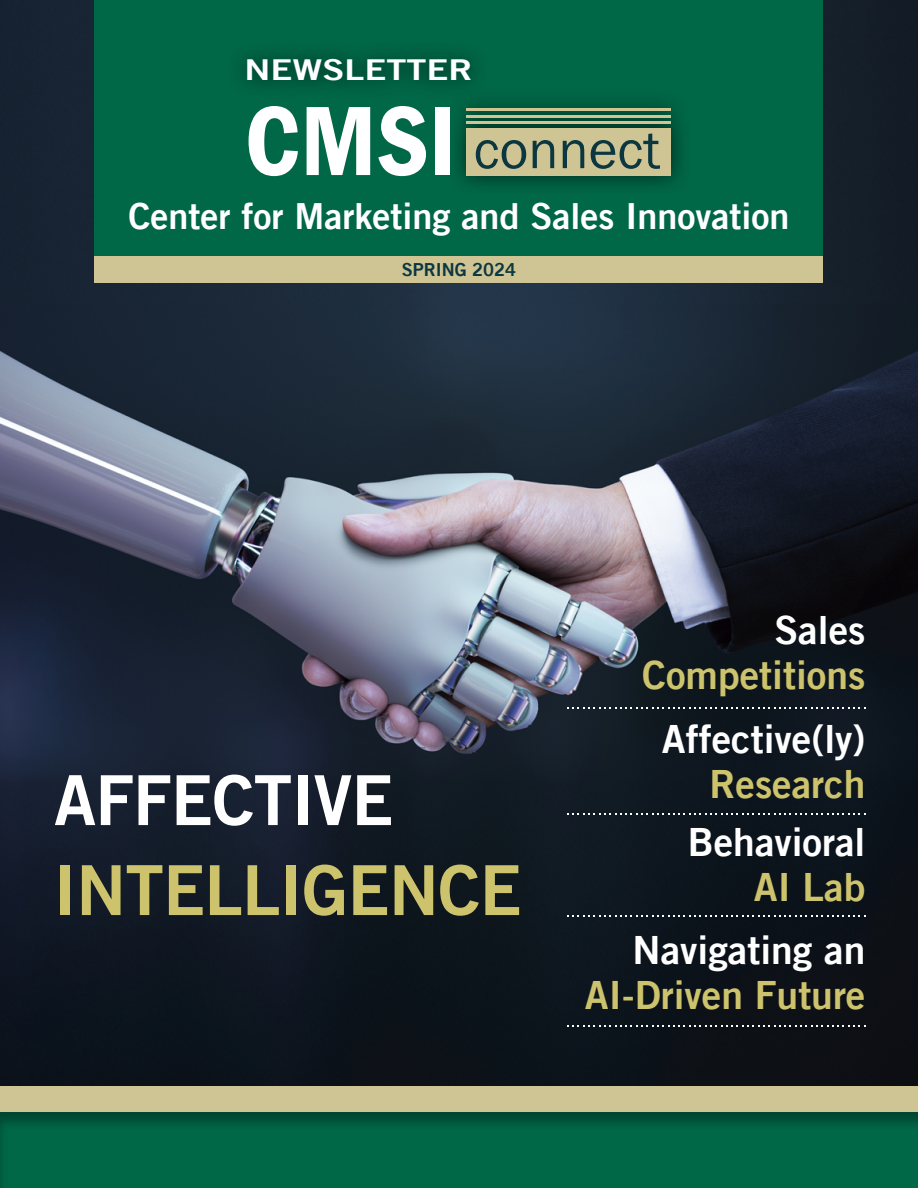
<style>
.page{position:relative;width:918px;height:1188px;background:#fff}
.page>*{position:absolute;margin:0;border:0;box-sizing:border-box;transform-origin:0 0}
.t1{font:69px "Trade Gothic LT Bold Two";letter-spacing:-.01em;color:#cdc36d}
.t2{font:69px "Trade Gothic LT Bold Two";letter-spacing:-.01em;color:#fff}
.t3{font:55.5px "Franklin Gothic";color:#0b3741}
.t4{font:39px "Trade Gothic LT Bold Two";color:#fff}
.t5{font:39px "Trade Gothic LT Bold Two";color:#cdc36d}
.t6{font:36px "Trade Gothic LT Bold Two";color:#fff}
.t7{font:28.8px "Trade Gothic LT Bold Two";color:#fff;scale:1.25 1}
.t8{font:18px "Trade Gothic LT Bold Two";color:#0b3741}
.s1{font-weight:600;font-stretch:condensed;font-size:102px;color:#fff}
</style>
<div class="page">
<img style="left:0;top:0;width:918px;height:1086px">
<div style="left:94px;top:0;width:730px;height:256px;background:#006747"></div>
<div style="left:0;top:1102px;width:918px;height:86px;background:#000;opacity:.32"></div>
<div style="left:0;top:1086px;width:918px;height:26px;background:#cfc493"></div>
<svg style="left:567px;top:707px;width:298px;height:1px"></svg>
<svg style="left:567px;top:813px;width:298px;height:1px"></svg>
<svg style="left:567px;top:916px;width:298px;height:1px"></svg>
<svg style="left:567px;top:1026px;width:298px;height:1px"></svg>
<div style="left:447px;top:88px;width:244px;height:107px;background:#000;opacity:.6"></div>
<div style="left:467px;top:128px;width:204px;height:48px;background:#cfc493"></div>
<hr style="left:467px;top:121px;width:204px;height:3px;background:#cfc493">
<hr style="left:467px;top:108px;width:204px;height:3px;background:#cfc493">
<hr style="left:467px;top:115px;width:204px;height:3px;background:#cfc493">
<div style="left:228px;top:40px;width:261px;height:59px;background:#000;opacity:.6"></div>
<div style="left:94px;top:256px;width:730px;height:28px;background:#cfc493"></div>
<p class="t7" style="left:244px;top:52px;width:184px">NEWSLETTER</p>
<h2 class="t3" style="left:245px;top:115px;width:417px"><span class="s1">CMSI</span> connect</h2>
<p class="t6" style="left:129px;top:194px;width:662px">Center for Marketing and Sales Innovation</p>
<p class="t8" style="left:402px;top:259px;width:116px">SPRING 2024</p>
<h1 class="t2" style="left:54px;top:758px;width:341px">AFFECTIVE</h1>
<h1 class="t1" style="left:54px;top:848px;width:469px">INTELLIGENCE</h1>
<p class="t4" style="left:775px;top:606px;width:92px">Sales</p>
<p class="t5" style="left:642px;top:651px;width:225px">Competitions</p>
<p class="t4" style="left:662px;top:715px;width:205px">Affective(ly)</p>
<p class="t5" style="left:709px;top:760px;width:157px">Research</p>
<p class="t4" style="left:688px;top:818px;width:179px">Behavioral</p>
<p class="t5" style="left:754px;top:863px;width:113px">AI Lab</p>
<p class="t4" style="left:633px;top:926px;width:234px">Navigating an</p>
<p class="t5" style="left:585px;top:971px;width:282px">AI-Driven Future</p>
</div>
